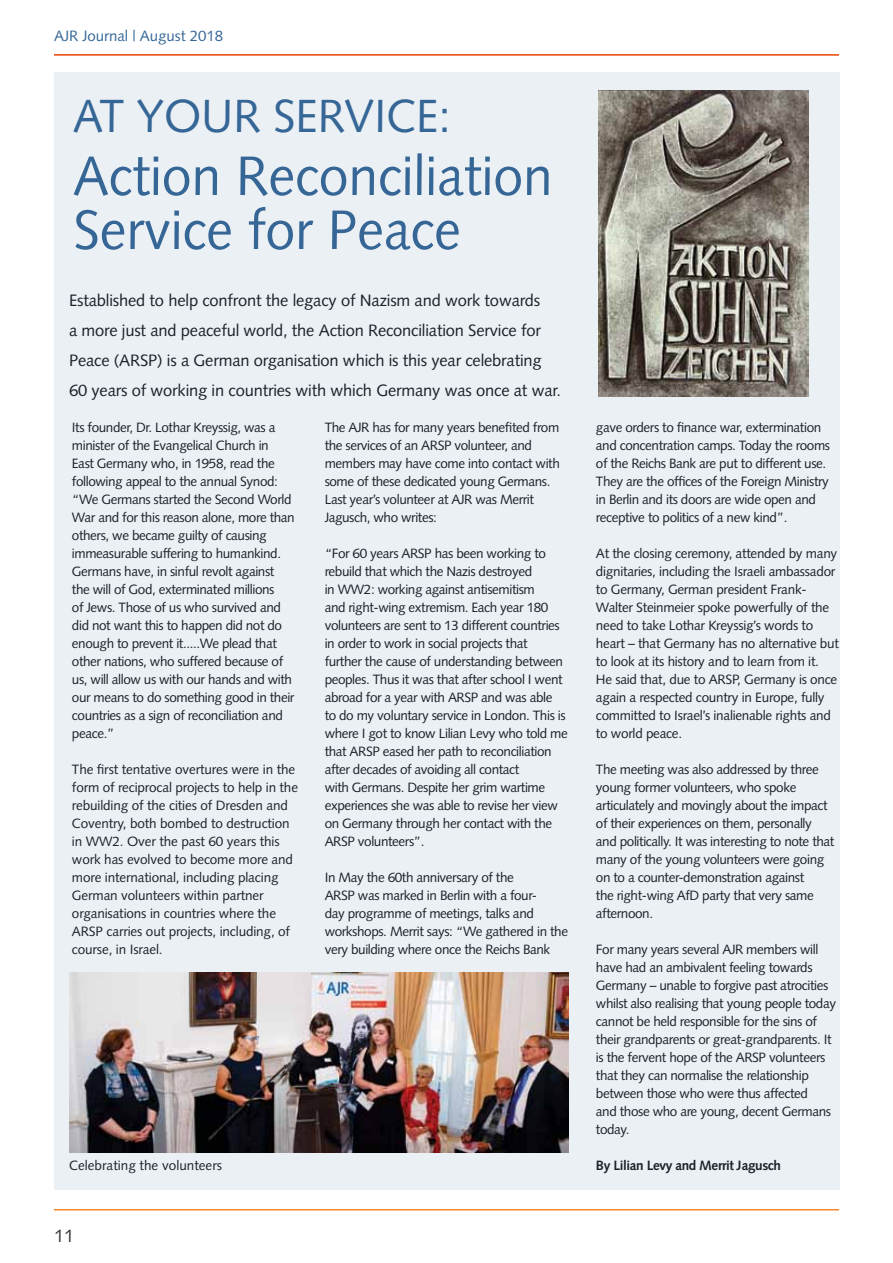
<style>
.page{position:relative;width:893px;height:1263px;background:#fff}
.page>*{position:absolute;margin:0;border:0;box-sizing:border-box;transform-origin:0 0}
.t1{font:55.5px/54px "Syntax LT Std";color:#356696;scale:.96 1}
.t2{font:46.5px "Syntax LT Std";color:#356696;scale:.96 1}
.t3{font:18px "Syntax LT Std";color:#333538}
.t4{font:16.5px/30px "Syntax LT Std";letter-spacing:-.01em;color:#1d1f29}
.t5{font:15px "Syntax LT Std";color:#356696}
.t6{font:13.5px/18px "Syntax LT Std";letter-spacing:-.03em;color:#1d1f29}
.t7{font:13.5px/18px "Syntax LT Std";letter-spacing:-.01em;color:#1d1f29}
.t8{font:700 13.5px "Syntax LT Std";letter-spacing:-.03em;color:#1d1f29}
.t9{font:13.5px "Syntax LT Std";color:#1d1f29}
</style>
<div class="page">
<hr style="left:54px;top:1209px;width:785px;height:1px;background:#f58429">
<hr style="left:54px;top:54px;width:785px;height:2px;background:#ec5e24">
<div style="left:54px;top:72px;width:786px;height:1117px;background:#ebf0f5"></div>
<img style="left:598px;top:90px;width:211px;height:306px">
<img style="left:69px;top:972px;width:499px;height:180px">
<p class="t5" style="left:54px;top:27px;width:171px">AJR Journal | August 2018</p>
<h2 class="t2" style="left:73px;top:89px;width:395px">AT YOUR SERVICE:</h2>
<h1 class="t1" style="left:73px;top:149px;width:501px">Action Reconciliation<br>Service for Peace</h1>
<p class="t4" style="left:69px;top:285px;width:493px">Established to help confront the legacy of Nazism and work towards<br>a more just and peaceful world, the Action Reconciliation Service for Peace (ARSP) is a German organisation which is this year celebrating 60 years of working in countries with which Germany was once at war.</p>
<p class="t6" style="left:72px;top:418px;width:224px">Its founder, Dr. Lothar Kreyssig, was a minister of the Evangelical Church in<br>East Germany who, in 1958, read the following appeal to the annual Synod: “We Germans started the Second World War and for this reason alone, more than others, we became guilty of causing immeasurable suffering to humankind.<br>Germans have, in sinful revolt against the will of God, exterminated millions<br>of Jews. Those of us who survived and did not want this to happen did not do enough to prevent it.....We plead that other nations, who suffered because of us, will allow us with our hands and with our means to do something good in their countries as a sign of reconciliation and peace.”</p>
<p class="t7" style="left:72px;top:760px;width:228px">The first tentative overtures were in the form of reciprocal projects to help in the rebuilding of the cities of Dresden and Coventry, both bombed to destruction in WW2. Over the past 60 years this work has evolved to become more and more international, including placing German volunteers within partner organisations in countries where the ARSP carries out projects, including, of course, in Israel.</p>
<p class="t6" style="left:325px;top:418px;width:237px">The AJR has for many years benefited from the services of an ARSP volunteer, and members may have come into contact with some of these dedicated young Germans.<br>Last year’s volunteer at AJR was Merrit Jagusch, who writes:</p>
<p class="t6" style="left:325px;top:544px;width:245px">“For 60 years ARSP has been working to rebuild that which the Nazis destroyed<br>in WW2: working against antisemitism<br>and right-wing extremism. Each year 180 volunteers are sent to 13 different countries in order to work in social projects that further the cause of understanding between peoples. Thus it was that after school I went abroad for a year with ARSP and was able<br>to do my voluntary service in London. This is where I got to know Lilian Levy who told me that ARSP eased her path to reconciliation after decades of avoiding all contact<br>with Germans. Despite her grim wartime experiences she was able to revise her view on Germany through her contact with the ARSP volunteers”.</p>
<p class="t6" style="left:325px;top:868px;width:245px">In May the 60th anniversary of the<br>ARSP was marked in Berlin with a four-<br>day programme of meetings, talks and workshops. Merrit says: “We gathered in the very building where once the Reichs Bank</p>
<p class="t9" style="left:69px;top:1157px;width:155px">Celebrating the volunteers</p>
<h3 class="t3" style="left:54px;top:1225px;width:22px">11</h3>
<p class="t6" style="left:596px;top:418px;width:236px">gave orders to finance war, extermination and concentration camps. Today the rooms of the Reichs Bank are put to different use.<br>They are the offices of the Foreign Ministry in Berlin and its doors are wide open and receptive to politics of a new kind”.</p>
<p class="t6" style="left:596px;top:544px;width:244px">At the closing ceremony, attended by many dignitaries, including the Israeli ambassador to Germany, German president Frank-Walter Steinmeier spoke powerfully of the need to take Lothar Kreyssig’s words to heart – that Germany has no alternative but to look at its history and to learn from it.<br>He said that, due to ARSP, Germany is once again a respected country in Europe, fully committed to Israel’s inalienable rights and to world peace.</p>
<p class="t6" style="left:596px;top:760px;width:240px">The meeting was also addressed by three young former volunteers, who spoke articulately and movingly about the impact of their experiences on them, personally and politically. It was interesting to note that many of the young volunteers were going on to a counter-demonstration against<br>the right-wing AfD party that very same afternoon.</p>
<p class="t6" style="left:596px;top:940px;width:242px">For many years several AJR members will have had an ambivalent feeling towards Germany – unable to forgive past atrocities whilst also realising that young people today cannot be held responsible for the sins of their grandparents or great-grandparents. It is the fervent hope of the ARSP volunteers that they can normalise the relationship between those who were thus affected<br>and those who are young, decent Germans today.</p>
<p class="t8" style="left:596px;top:1157px;width:187px">By Lilian Levy and Merrit Jagusch</p>
</div>
